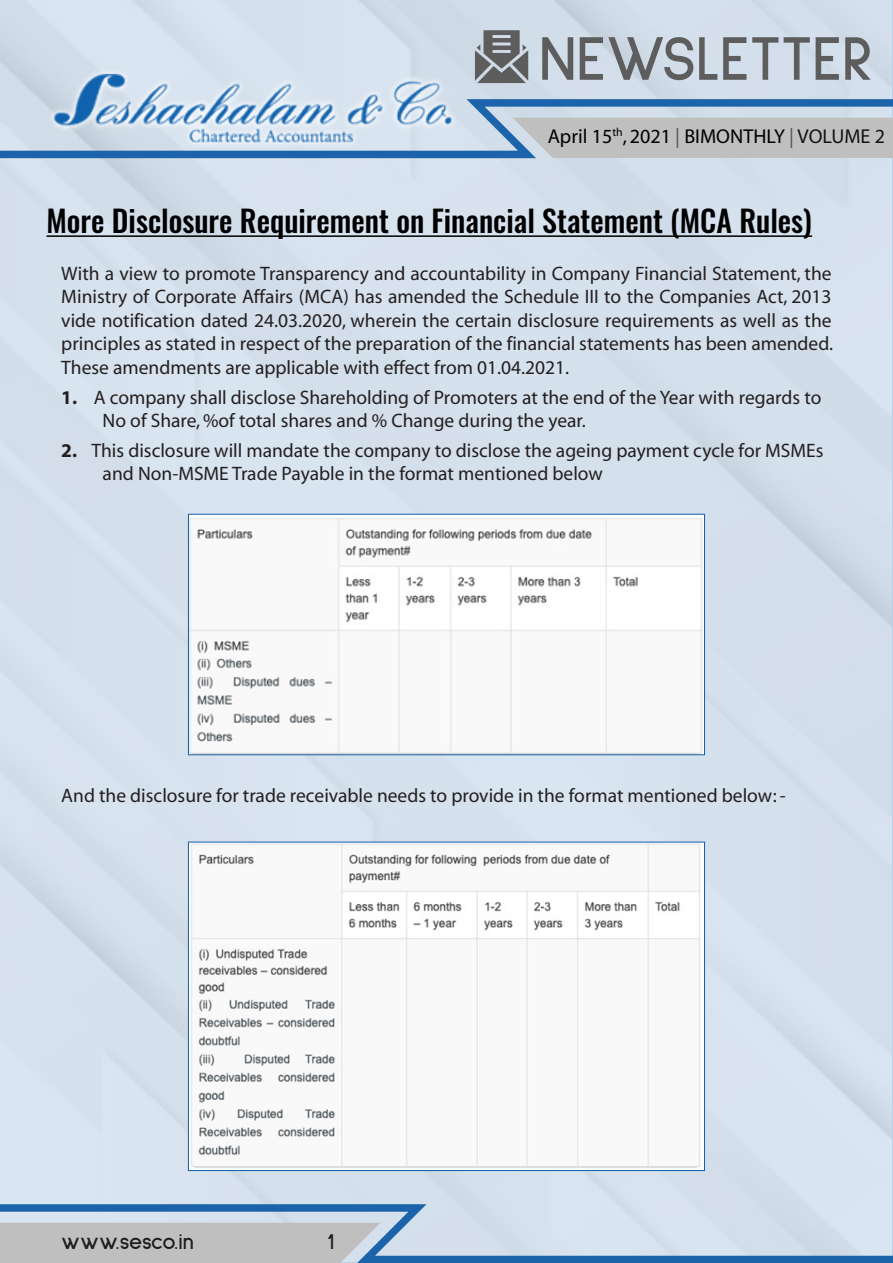
<style>
.page{position:relative;width:893px;height:1263px;background:#fff}
.page>*{position:absolute;margin:0;border:0;box-sizing:border-box;transform-origin:0 0}
.t1{font:700 64.05px "Sulphur Point";color:#5d5d5d}
.t2{font:500 30px "Oswald";color:#000}
.t3{font:700 22.5px "Sulphur Point";letter-spacing:-.01em;color:#1c1c1c}
.t4{font:20.1px "Myriad";color:#000}
.t5{font:19.5px/23.4px "Myriad";color:#231f20}
.s1{color:#565656}
.s2{color:rgb(0 0 0/.9)}
.s3{font-weight:700}
</style>
<div class="page">
<img style="left:46px;top:62px;width:411px;height:33px">
<hr style="left:46px;top:235px;width:766px;height:2px;background:#000">
<svg style="left:475px;top:30px;width:53px;height:53px"></svg>
<svg style="left:0;top:95px;width:893px;height:67px"></svg>
<div style="left:513px;top:118px;width:380px;height:40px;background:#bfbfbf"></div>
<svg style="left:0;top:1200px;width:893px;height:63px"></svg>
<div style="left:0;top:1223px;width:380px;height:40px;background:#bfbfbf"></div>
<img style="left:190px;top:517px;width:513px;height:236px">
<div style="left:188px;top:514px;width:517px;height:241px;border:1px solid #1b64ac"></div>
<img style="left:190px;top:843px;width:511px;height:326px">
<h1 class="t1" style="left:539px;top:23px;width:336px">NEWSLETTER</h1>
<p class="t4" style="left:548px;top:126px;width:339px">April 15<sup>th</sup>, 2021 <span class="s1">|</span> BIMONTHLY <span class="s1">|</span> <span class="s2">VOLUME 2</span></p>
<h2 class="t2" style="left:46px;top:194px;width:767px">More Disclosure Requirement on Financial Statement (MCA Rules)</h2>
<p class="t5" style="left:61px;top:263px;width:773px;text-align:justify">With a view to promote Transparency and accountability in Company Financial Statement, the Ministry of Corporate Affairs (MCA) has amended the Schedule III to the Companies Act, 2013 vide notification dated 24.03.2020, wherein the certain disclosure requirements as well as the principles as stated in respect of the preparation of the financial statements has been amended.<br>These amendments are applicable with effect from 01.04.2021.</p>
<p class="t5" style="left:103px;top:386px;width:720px;text-indent:-41px"><span class="s3">1.</span> A company shall disclose Shareholding of Promoters at the end of the Year with regards to<br>No of Share, %of total shares and % Change during the year.</p>
<p class="t5" style="left:103px;top:440px;width:722px;text-indent:-41px"><span class="s3">2.</span> This disclosure will mandate the company to disclose the ageing payment cycle for MSMEs and Non-MSME Trade Payable in the format mentioned below</p>
<p class="t5" style="left:61px;top:784px;width:726px">And the disclosure for trade receivable needs to provide in the format mentioned below: -</p>
<p class="t3" style="left:61px;top:1229px;width:134px">www.sesco.in</p>
<p class="t3" style="left:327px;top:1229px;width:9px">1</p>
</div>
